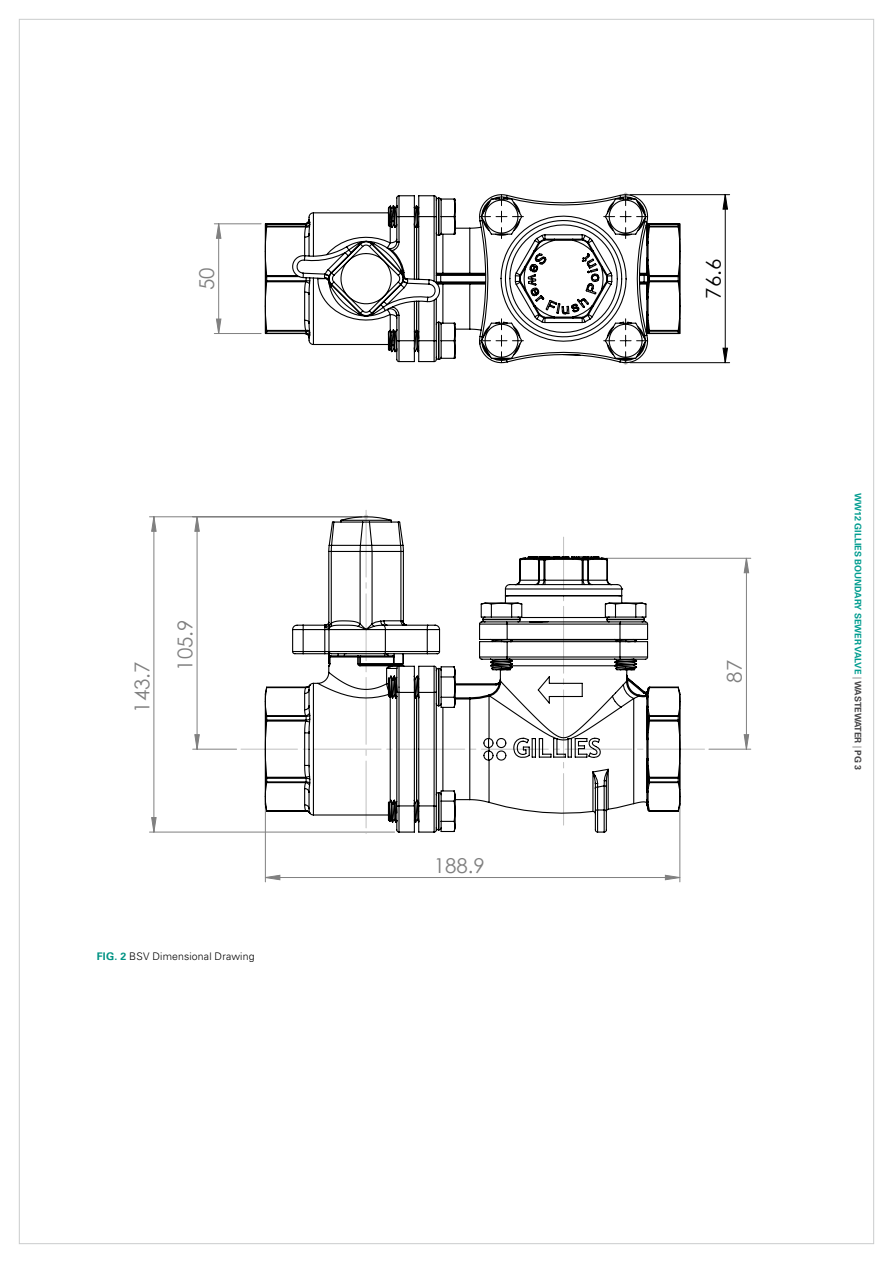
<style>
.page{position:relative;width:893px;height:1263px;background:#fff}
.page>*{position:absolute;margin:0;border:0;box-sizing:border-box;transform-origin:0 0}
.t1{font:20.55px "Century Gothic";color:#808080}
.t2{font:20.55px "Century Gothic";color:#000}
.t3{font:300 10.5px "Univers LT Std";letter-spacing:.015em;color:#000}
.t4{font:700 9px "Univers LT Std";color:#009c8f}
.s1{font-weight:700;color:#009384}
.s2{font-weight:300;color:#464547}
.s3{color:#464547}
</style>
<div class="page">
<hr style="left:630px;top:362px;width:100px;height:1px;background:#000">
<hr style="left:630px;top:194px;width:100px;height:1px;background:#000">
<hr style="left:606px;top:558px;width:145px;height:1px;background:#808080">
<hr style="left:709px;top:749px;width:42px;height:1px;background:#808080">
<hr style="left:193px;top:749px;width:44px;height:1px;background:#808080">
<hr style="left:149px;top:516px;width:213px;height:1px;background:#808080">
<hr style="left:149px;top:832px;width:246px;height:1px;background:#808080">
<hr style="left:102px;top:134px;width:1px;height:794px;background:#c0c0c0">
<hr style="left:102px;top:134px;width:689px;height:1px;background:#c0c0c0">
<hr style="left:102px;top:1262px;width:689px;height:1px;background:#c0c0c0">
<hr style="left:892px;top:134px;width:1px;height:794px;background:#c0c0c0">
<hr style="left:520px;top:1245px;width:271px;height:1px;background:#c0c0c0">
<hr style="left:520px;top:1096px;width:271px;height:1px;background:#c0c0c0">
<hr style="left:520px;top:1022px;width:271px;height:1px;background:#c0c0c0">
<hr style="left:520px;top:1171px;width:271px;height:1px;background:#c0c0c0">
<hr style="left:520px;top:1152px;width:271px;height:1px;background:#c0c0c0">
<hr style="left:520px;top:1133px;width:271px;height:1px;background:#c0c0c0">
<hr style="left:520px;top:1115px;width:271px;height:1px;background:#c0c0c0">
<hr style="left:520px;top:1227px;width:240px;height:1px;background:#c0c0c0">
<hr style="left:520px;top:1208px;width:240px;height:1px;background:#c0c0c0">
<hr style="left:520px;top:1189px;width:240px;height:1px;background:#c0c0c0">
<hr style="left:760px;top:1189px;width:31px;height:1px;background:#c0c0c0">
<hr style="left:214px;top:223px;width:47px;height:1px;background:#808080">
<hr style="left:214px;top:333px;width:47px;height:1px;background:#808080">
<hr style="left:265px;top:801px;width:1px;height:81px;background:#808080">
<hr style="left:679px;top:801px;width:1px;height:81px;background:#808080">
<svg style="left:722px;top:194px;width:6px;height:170px"></svg>
<svg style="left:743px;top:557px;width:7px;height:193px"></svg>
<svg style="left:151px;top:516px;width:49px;height:317px"></svg>
<svg style="left:216px;top:223px;width:6px;height:110px"></svg>
<svg style="left:264px;top:874px;width:417px;height:7px"></svg>
<svg style="left:241px;top:510px;width:463px;height:324px"></svg>
<svg style="left:264px;top:192px;width:417px;height:173px"></svg>
<h1 class="t1" style="left:192px;top:290px;width:24px;rotate:-90deg">50</h1>
<h1 class="t2" style="left:699px;top:299px;width:41px;rotate:-90deg">76.6</h1>
<h1 class="t1" style="left:128px;top:713px;width:53px;rotate:-90deg">143.7</h1>
<h1 class="t1" style="left:171px;top:670px;width:53px;rotate:-90deg">105.9</h1>
<h1 class="t1" style="left:434px;top:851px;width:53px">188.9</h1>
<h1 class="t1" style="left:720px;top:683px;width:24px;rotate:-90deg">87</h1>
<p class="t3" style="left:97px;top:950px;width:159px"><span class="s1">Fig. 2</span> BSV Dimensional Drawing</p>
<p class="t4" style="left:863px;top:492px;width:279px;rotate:90deg">WW12 Gillies Boundary Sewer Valve <span class="s2">|</span> <span class="s3">WASTEWATER</span> <span class="s2">|</span> <span class="s3">PG 3</span></p>
</div>
